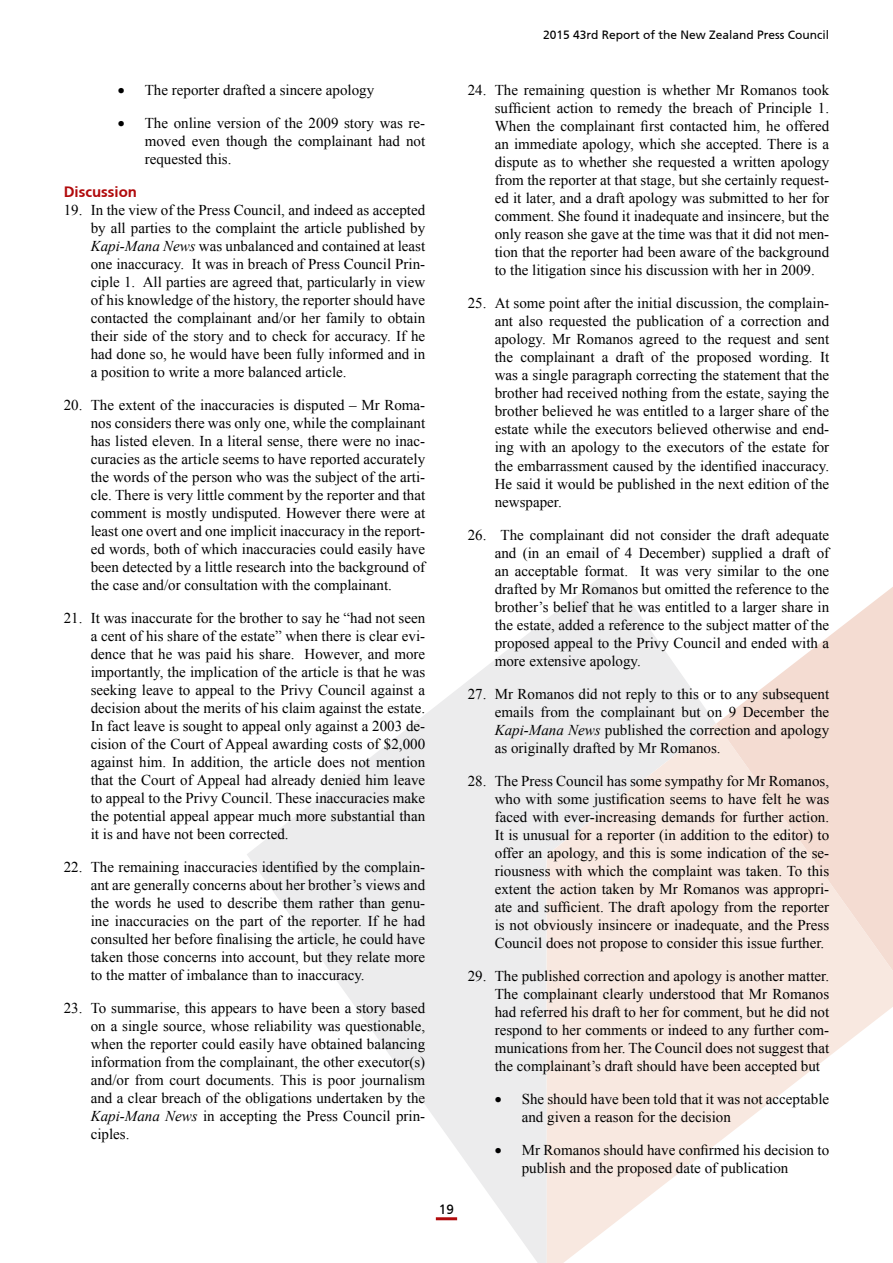
<style>
.page{position:relative;width:893px;height:1263px;background:#fff}
.page>*{position:absolute;margin:0;border:0;box-sizing:border-box;transform-origin:0 0}
.t1{font:15px/18px "Times New Roman";color:#000;text-align:justify}
.t2{font:700 15px "Frutiger CE";color:#b10a0c}
.t3{font:13.5px "Frutiger CE";color:#000}
.t4{font:12px "Frutiger CE";color:#000}
.s1{font-style:italic}
</style>
<div class="page">
<svg style="left:247px;top:571px;width:468px;height:692px"></svg>
<svg style="left:547px;top:723px;width:346px;height:540px;fill:#f8e8e0"></svg>
<svg style="left:716px;top:587px;width:177px;height:384px;fill:#f5e2da"></svg>
<hr style="left:436px;top:1217px;width:21px;height:3px;background:#b10a0c">
<p class="t4" style="left:543px;top:28px;width:288px">2015 43rd Report of the New Zealand Press Council</p>
<p class="t1" style="left:118px;top:81px;width:258px">• The reporter drafted a sincere apology</p>
<p class="t1" style="left:145px;top:114px;width:282px;text-indent:-27px">• The online version of the 2009 story was re&shy;moved even though the complainant had not requested this.</p>
<p class="t2" style="left:64px;top:182px;width:75px">Discussion</p>
<p class="t1" style="left:91px;top:200px;width:336px;text-indent:-27px">19. In the view of the Press Council, and indeed as accepted by all parties to the complaint the article published by <span class="s1">Kapi-Mana News</span> was unbalanced and contained at least one inaccuracy. It was in breach of Press Council Prin&shy;ciple 1. All parties are agreed that, particularly in view of his knowledge of the history, the reporter should have contacted the complainant and/or her family to obtain their side of the story and to check for accuracy. If he had done so, he would have been fully informed and in a position to write a more balanced article.</p>
<p class="t1" style="left:91px;top:395px;width:336px;text-indent:-27px">20. The extent of the inaccuracies is disputed – Mr Roma&shy;nos considers there was only one, while the complainant has listed eleven. In a literal sense, there were no inac&shy;curacies as the article seems to have reported accurately the words of the person who was the subject of the arti&shy;cle. There is very little comment by the reporter and that comment is mostly undisputed. However there were at least one overt and one implicit inaccuracy in the report&shy;ed words, both of which inaccuracies could easily have been detected by a little research into the background of the case and/or consultation with the complainant.</p>
<p class="t1" style="left:91px;top:608px;width:336px;text-indent:-27px">21. It was inaccurate for the brother to say he “had not seen a cent of his share of the estate” when there is clear evi&shy;dence that he was paid his share. However, and more importantly, the implication of the article is that he was seeking leave to appeal to the Privy Council against a decision about the merits of his claim against the estate.<br>In fact leave is sought to appeal only against a 2003 de&shy;cision of the Court of Appeal awarding costs of $2,000 against him. In addition, the article does not mention that the Court of Appeal had already denied him leave to appeal to the Privy Council. These inaccuracies make the potential appeal appear much more substantial than it is and have not been corrected.</p>
<p class="t1" style="left:91px;top:857px;width:336px;text-indent:-27px">22. The remaining inaccuracies identified by the complain&shy;ant are generally concerns about her brother’s views and the words he used to describe them rather than genu&shy;ine inaccuracies on the part of the reporter. If he had consulted her before finalising the article, he could have taken those concerns into account, but they relate more to the matter of imbalance than to inaccuracy.</p>
<p class="t1" style="left:91px;top:998px;width:336px;text-indent:-27px">23. To summarise, this appears to have been a story based on a single source, whose reliability was questionable, when the reporter could easily have obtained balancing information from the complainant, the other executor(s) and/or from court documents. This is poor journalism and a clear breach of the obligations undertaken by the <span class="s1">Kapi-Mana News</span> in accepting the Press Council prin&shy;ciples.</p>
<p class="t3" style="left:439px;top:1202px;width:17px">19</p>
<p class="t1" style="left:495px;top:81px;width:336px;text-indent:-27px">24. The remaining question is whether Mr Romanos took sufficient action to remedy the breach of Principle 1.<br>When the complainant first contacted him, he offered an immediate apology, which she accepted. There is a dispute as to whether she requested a written apology from the reporter at that stage, but she certainly request&shy;ed it later, and a draft apology was submitted to her for comment. She found it inadequate and insincere, but the only reason she gave at the time was that it did not men&shy;tion that the reporter had been aware of the background to the litigation since his discussion with her in 2009.</p>
<p class="t1" style="left:495px;top:294px;width:336px;text-indent:-27px">25. At some point after the initial discussion, the complain&shy;ant also requested the publication of a correction and apology. Mr Romanos agreed to the request and sent the complainant a draft of the proposed wording. It was a single paragraph correcting the statement that the brother had received nothing from the estate, saying the brother believed he was entitled to a larger share of the estate while the executors believed otherwise and end&shy;ing with an apology to the executors of the estate for the embarrassment caused by the identified inaccuracy.<br>He said it would be published in the next edition of the newspaper.</p>
<p class="t1" style="left:495px;top:525px;width:336px;text-indent:-27px">26. The complainant did not consider the draft adequate and (in an email of 4 December) supplied a draft of an acceptable format. It was very similar to the one drafted by Mr Romanos but omitted the reference to the brother’s belief that he was entitled to a larger share in the estate, added a reference to the subject matter of the proposed appeal to the Privy Council and ended with a more extensive apology.</p>
<p class="t1" style="left:495px;top:684px;width:336px;text-indent:-27px">27. Mr Romanos did not reply to this or to any subsequent emails from the complainant but on 9 December the <span class="s1">Kapi-Mana News</span> published the correction and apology as originally drafted by Mr Romanos.</p>
<p class="t1" style="left:495px;top:771px;width:336px;text-indent:-27px">28. The Press Council has some sympathy for Mr Romanos, who with some justification seems to have felt he was faced with ever-increasing demands for further action.<br>It is unusual for a reporter (in addition to the editor) to offer an apology, and this is some indication of the se&shy;riousness with which the complaint was taken. To this extent the action taken by Mr Romanos was appropri&shy;ate and sufficient. The draft apology from the reporter is not obviously insincere or inadequate, and the Press Council does not propose to consider this issue further.</p>
<p class="t1" style="left:495px;top:966px;width:336px;text-indent:-27px">29. The published correction and apology is another matter.<br>The complainant clearly understood that Mr Romanos had referred his draft to her for comment, but he did not respond to her comments or indeed to any further com&shy;munications from her. The Council does not suggest that the complainant’s draft should have been accepted but</p>
<p class="t1" style="left:522px;top:1089px;width:309px;text-indent:-27px">• She should have been told that it was not acceptable and given a reason for the decision</p>
<p class="t1" style="left:522px;top:1140px;width:309px;text-indent:-27px">• Mr Romanos should have confirmed his decision to publish and the proposed date of publication</p>
</div>
